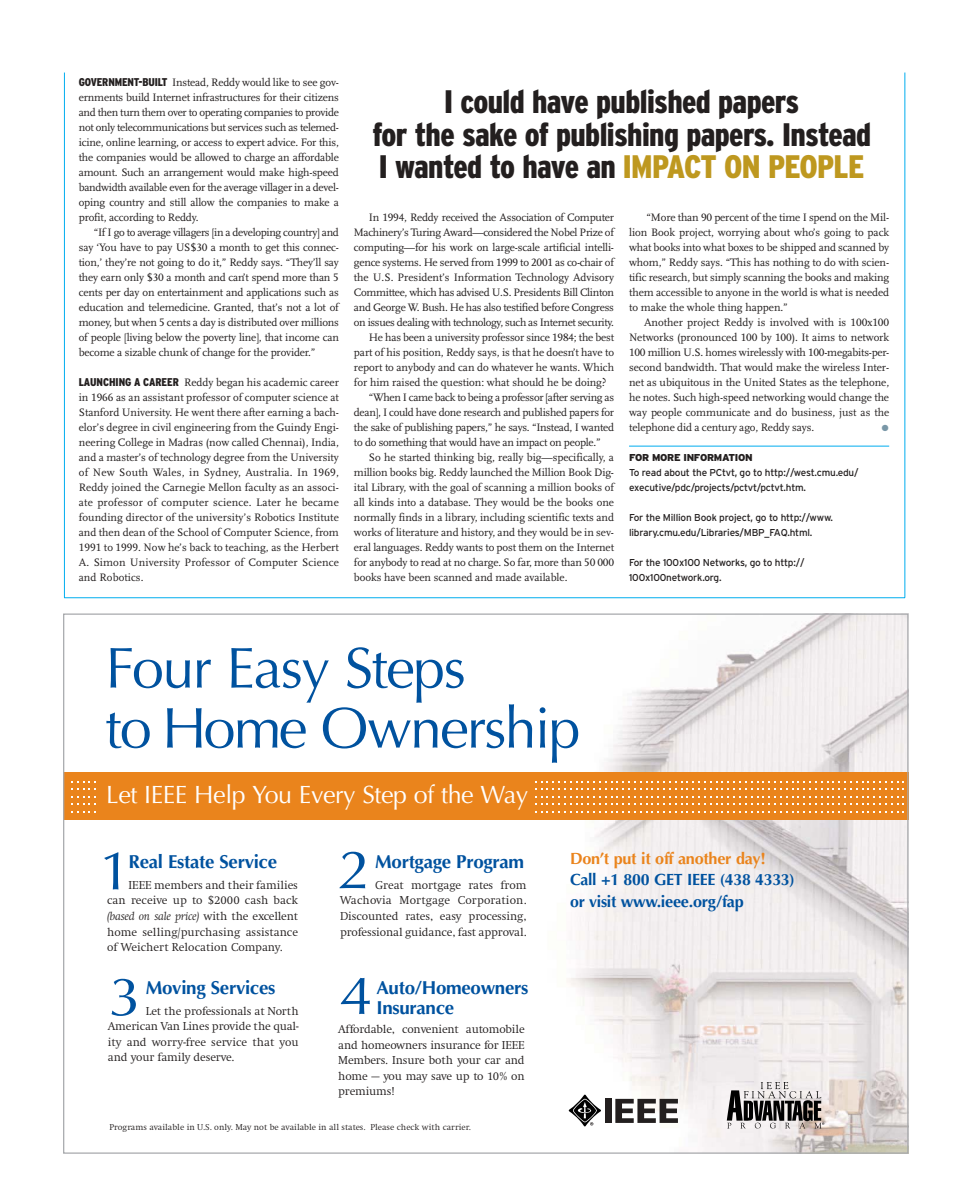
<style>
.page{position:relative;width:968px;height:1193px;background:#fff}
.page>*{position:absolute;margin:0;border:0;box-sizing:border-box;transform-origin:0 0}
.t1{font:57.5px/60px "Optima";letter-spacing:-.03em;color:#00529f}
.t2{font:54px "Optima";color:#00529f;scale:1.11 1}
.t3{font:900 condensed 32.5px/32.5px "Interstate";letter-spacing:-.02em;color:#231f1f;text-align:center}
.t4{font:25px "Optima";letter-spacing:-.015em;color:#fff}
.t5{font:700 18.75px "Optima";letter-spacing:-.015em;color:#00529f}
.t6{font:700 16.25px/21.2px "Optima";letter-spacing:-.015em;color:#00529f}
.t7{font:700 16.25px "Optima";letter-spacing:-.015em;color:#ea841c}
.t8{font:900 13.75px "Interstate";color:#7997a7}
.t9{font:300 11.88px/15.6px "Swift EF";letter-spacing:-.01em;color:#231f1f;text-align:justify}
.t10{font:11.25px/15px "Scala LF";letter-spacing:-.015em;color:#231f1f;text-align:justify}
.t11{font:10px/15px "Interstate";letter-spacing:-.02em;color:#231f1f}
.t12{font:900 10px "Interstate";letter-spacing:-.03em;color:#231f1f}
.t13{font:300 8.88px "Swift EF";color:#231f1f}
.s1{font-family:"Interstate";font-weight:900;font-stretch:condensed}
.s2{color:#be981f}
.s3{font-style:italic}
</style>
<div class="page">
<hr style="left:629px;top:446px;width:260px;height:1px;background:#00adef">
<hr style="left:64px;top:73px;width:1px;height:524px;background:#00adef">
<hr style="left:904px;top:72px;width:1px;height:525px;background:#00adef">
<hr style="left:64px;top:597px;width:841px;height:1px;background:#00adef">
<img style="left:567px;top:615px;width:339px;height:536px">
<div style="left:63px;top:772px;width:845px;height:48px;background:#ea841c"></div>
<div style="left:605px;top:1098px;width:7px;height:24px;background:#231f1f"></div>
<svg style="left:615px;top:1098px;width:63px;height:24px"></svg>
<svg style="left:568px;top:1094px;width:33px;height:32px"></svg>
<svg style="left:726px;top:1082px;width:98px;height:46px"></svg>
<svg style="left:535px;top:781px;width:369px;height:1px"></svg>
<svg style="left:535px;top:788px;width:369px;height:9px"></svg>
<svg style="left:535px;top:803px;width:369px;height:9px"></svg>
<svg style="left:71px;top:788px;width:25px;height:9px"></svg>
<svg style="left:71px;top:803px;width:25px;height:9px"></svg>
<p class="t10" style="left:79px;top:76px;width:262px"><span class="s1">GOVERNMENT-BUILT</span> Instead, Reddy would like to see gov&shy;ernments build Internet infrastructures for their citizens and then turn them over to operating companies to provide not only telecommunications but services such as telemed&shy;icine, online learning, or access to expert advice. For this, the companies would be allowed to charge an affordable amount. Such an arrangement would make high-speed bandwidth available even for the average villager in a devel&shy;oping country and still allow the companies to make a profit, according to Reddy.</p>
<p class="t10" style="left:79px;top:226px;width:262px;text-indent:15px">“If I go to average villagers [in a developing country] and say ‘You have to pay US$30 a month to get this connec&shy;tion,’ they’re not going to do it,” Reddy says. “They’ll say they earn only $30 a month and can’t spend more than 5 cents per day on entertainment and applications such as education and telemedicine. Granted, that’s not a lot of money, but when 5 cents a day is distributed over millions of people [living below the poverty line], that income can become a sizable chunk of change for the provider.”</p>
<p class="t10" style="left:79px;top:376px;width:262px"><span class="s1">LAUNCHING A CAREER</span> Reddy began his academic career in 1966 as an assistant professor of computer science at Stanford University. He went there after earning a bach&shy;elor’s degree in civil engineering from the Guindy Engi&shy;neering College in Madras (now called Chennai), India, and a master’s of technology degree from the University of New South Wales, in Sydney, Australia. In 1969, Reddy joined the Carnegie Mellon faculty as an associ&shy;ate professor of computer science. Later he became founding director of the university’s Robotics Institute and then dean of the School of Computer Science, from 1991 to 1999. Now he’s back to teaching, as the Herbert A. Simon University Professor of Computer Science and Robotics.</p>
<h3 class="t3" style="left:372px;top:88px;width:500px">I could have published papers<br>for the sake of publishing papers. Instead<br>I wanted to have an <span class="s2">IMPACT ON PEOPLE</span></h3>
<p class="t10" style="left:369px;top:211px;width:247px">In 1994, Reddy received the Association of Computer</p>
<p class="t10" style="left:354px;top:226px;width:261px">Machinery’s Turing Award—considered the Nobel Prize of</p>
<p class="t10" style="left:354px;top:241px;width:262px">computing—for his work on large-scale artificial intelli-</p>
<p class="t10" style="left:354px;top:256px;width:262px">gence systems. He served from 1999 to 2001 as co-chair of</p>
<p class="t10" style="left:354px;top:271px;width:261px">the U.S. President’s Information Technology Advisory</p>
<p class="t10" style="left:354px;top:286px;width:261px">Committee, which has advised U.S. Presidents Bill Clinton</p>
<p class="t10" style="left:354px;top:301px;width:261px">and George W. Bush. He has also testified before Congress</p>
<p class="t10" style="left:354px;top:316px;width:261px">on issues dealing with technology, such as Internet security.</p>
<p class="t10" style="left:369px;top:331px;width:247px">He has been a university professor since 1984; the best</p>
<p class="t10" style="left:354px;top:346px;width:262px">part of his position, Reddy says, is that he doesn’t have to</p>
<p class="t10" style="left:354px;top:361px;width:261px">report to anybody and can do whatever he wants. Which</p>
<p class="t10" style="left:354px;top:376px;width:254px">for him raised the question: what should he be doing?</p>
<p class="t10" style="left:369px;top:391px;width:247px">“When I came back to being a professor [after serving as</p>
<p class="t10" style="left:354px;top:406px;width:262px">dean], I could have done research and published papers for</p>
<p class="t10" style="left:354px;top:421px;width:261px">the sake of publishing papers,” he says. “Instead, I wanted</p>
<p class="t10" style="left:354px;top:436px;width:248px">to do something that would have an impact on people.”</p>
<p class="t10" style="left:369px;top:451px;width:246px">So he started thinking big, really big—specifically, a</p>
<p class="t10" style="left:354px;top:466px;width:262px">million books big. Reddy launched the Million Book Dig-</p>
<p class="t10" style="left:354px;top:481px;width:261px">ital Library, with the goal of scanning a million books of</p>
<p class="t10" style="left:354px;top:496px;width:261px">all kinds into a database. They would be the books one</p>
<p class="t10" style="left:354px;top:511px;width:261px">normally finds in a library, including scientific texts and</p>
<p class="t10" style="left:354px;top:526px;width:261px">works of literature and history, and they would be in sev-</p>
<p class="t10" style="left:354px;top:541px;width:261px">eral languages. Reddy wants to post them on the Internet</p>
<p class="t10" style="left:354px;top:556px;width:261px">for anybody to read at no charge. So far, more than 50 000</p>
<p class="t10" style="left:354px;top:571px;width:215px">books have been scanned and made available.</p>
<p class="t10" style="left:629px;top:211px;width:262px;text-indent:17px">“More than 90 percent of the time I spend on the Mil&shy;lion Book project, worrying about who’s going to pack what books into what boxes to be shipped and scanned by whom,” Reddy says. “This has nothing to do with scien&shy;tific research, but simply scanning the books and making them accessible to anyone in the world is what is needed to make the whole thing happen.”</p>
<p class="t10" style="left:629px;top:316px;width:262px;text-indent:15px">Another project Reddy is involved with is 100x100<br>Networks (pronounced 100 by 100). It aims to network 100 million U.S. homes wirelessly with 100-megabits-per&shy;second bandwidth. That would make the wireless Inter&shy;net as ubiquitous in the United States as the telephone, he notes. Such high-speed networking would change the way people communicate and do business, just as the telephone did a century ago, Reddy says.</p>
<p class="t8" style="left:881px;top:423px;width:10px">•</p>
<p class="t12" style="left:629px;top:454px;width:125px">FOR MORE INFORMATION</p>
<p class="t11" style="left:629px;top:466px;width:231px">To read about the PCtvt, go to http://west.cmu.edu/ executive/pdc/projects/pctvt/pctvt.htm.</p>
<p class="t11" style="left:629px;top:511px;width:205px">For the Million Book project, go to http://www. library.cmu.edu/Libraries/MBP_FAQ.html.</p>
<p class="t11" style="left:629px;top:556px;width:177px">For the 100x100 Networks, go to http://<br>100x100network.org.</p>
<h1 class="t1" style="left:105px;top:643px;width:477px">Four Easy Steps<br>to Home Ownership</h1>
<h3 class="t4" style="left:106px;top:783px;width:423px">Let IEEE Help You Every Step of the Way</h3>
<h2 class="t2" style="left:99px;top:848px;width:32px">1</h2>
<h3 class="t5" style="left:128px;top:854px;width:150px">Real Estate Service</h3>
<p class="t9" style="left:107px;top:878px;width:192px;text-indent:21px">IEEE members and their families can receive up to $2000 cash back <span class="s3">(based on sale price)</span> with the excellent home selling/purchasing assistance of Weichert Relocation Company.</p>
<h2 class="t2" style="left:338px;top:847px;width:32px">2</h2>
<h3 class="t5" style="left:375px;top:854px;width:150px">Mortgage Program</h3>
<p class="t9" style="left:340px;top:878px;width:188px;text-indent:35px">Great mortgage rates from Wachovia Mortgage Corporation.<br>Discounted rates, easy processing, professional guidance, fast approval.</p>
<h2 class="t2" style="left:339px;top:973px;width:32px">4</h2>
<h2 class="t2" style="left:109px;top:974px;width:32px">3</h2>
<h3 class="t5" style="left:376px;top:979px;width:153px">Auto/Homeowners</h3>
<h3 class="t5" style="left:146px;top:979px;width:131px">Moving Services</h3>
<p class="t9" style="left:108px;top:1003px;width:192px;text-indent:38px">Let the professionals at North American Van Lines provide the qual&shy;ity and worry-free service that you and your family deserve.</p>
<h3 class="t5" style="left:376px;top:999px;width:79px">Insurance</h3>
<p class="t9" style="left:338px;top:1022px;width:188px">Affordable, convenient automobile and homeowners insurance for IEEE Members. Insure both your car and home — you may save up to 10% on premiums!</p>
<p class="t13" style="left:109px;top:1124px;width:363px">Programs available in U.S. only. May not be available in all states. Please check with carrier.</p>
<h3 class="t7" style="left:570px;top:851px;width:197px">Don’t put it off another day!</h3>
<h3 class="t6" style="left:570px;top:870px;width:226px">Call +1 800 GET IEEE (438 4333) or visit www.ieee.org/fap</h3>
</div>
